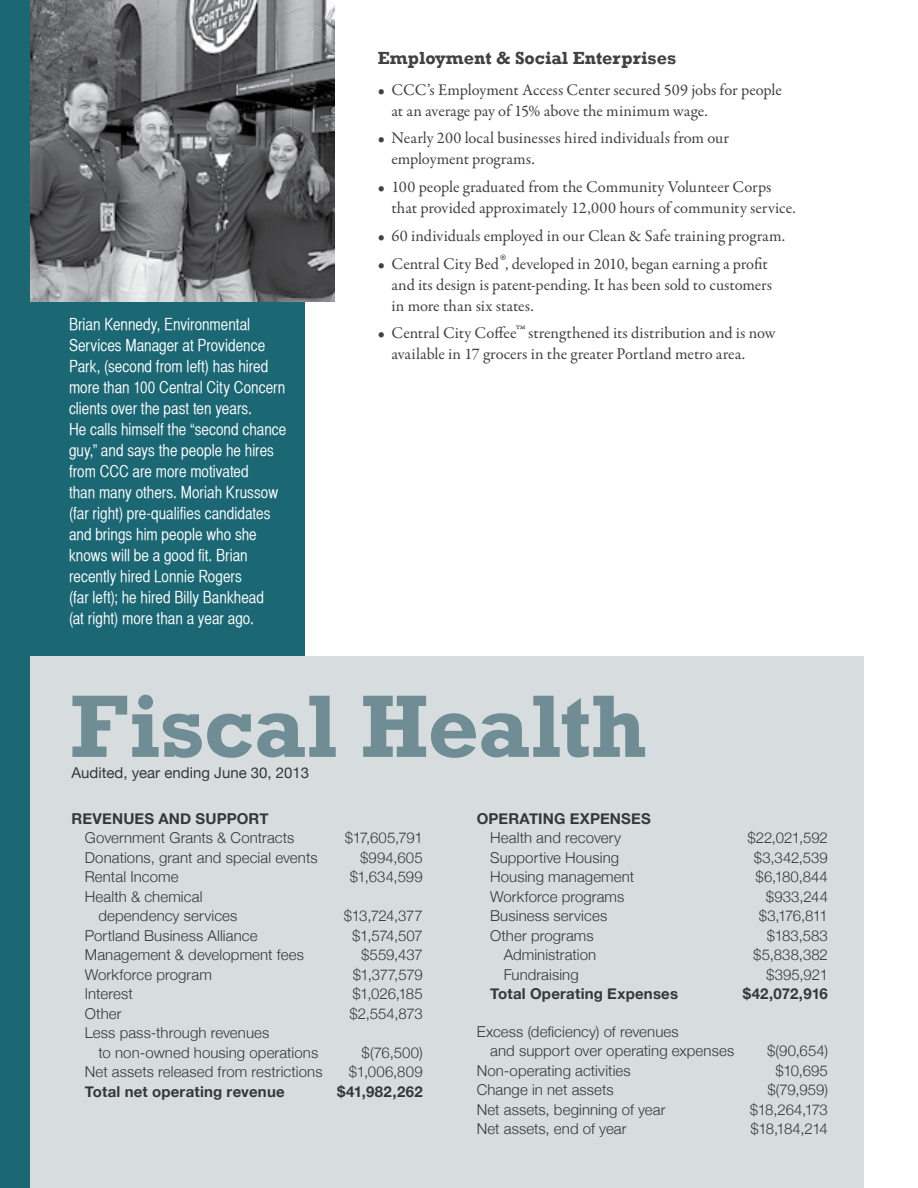
<style>
.page{position:relative;width:918px;height:1188px;background:#fff}
.page>*{position:absolute;margin:0;border:0;box-sizing:border-box;transform-origin:0 0}
.t1{font:700 90px "Rockwell";letter-spacing:-.01em;color:#708d95}
.t2{font:700 18px "Rockwell";color:#414042}
.t3{font:16.5px/21px "Garamond Premr Pro";color:#414042}
.t4{font:16.5px/21px "Helvetica CY Plain";color:#fff}
.t5{font:300 15px/19.5px "Helvetica Neue";letter-spacing:.005em;color:#414042}
.t6{font:700 15px "Helvetica Neue";letter-spacing:.015em;color:#414042}
.t7{font:15px "Helvetica Neue";color:#414042}
.s1{font-size:24px}
</style>
<div class="page">
<div style="left:0;top:0;width:305px;height:1188px;background:#1c6774"></div>
<div style="left:30px;top:657px;width:833px;height:531px;background:#d7dddf"></div>
<img style="left:30px;top:0;width:304px;height:302px">
<p class="t4" style="left:69px;top:313px;width:219px">Brian Kennedy, Environmental<br>Services Manager at Providence<br>Park, (second from left) has hired more than 100 Central City Concern clients over the past ten years.<br>He calls himself the “second chance guy,” and says the people he hires from CCC are more motivated<br>than many others. Moriah Krussow (far right) pre-qualifies candidates and brings him people who she knows will be a good fit. Brian recently hired Lonnie Rogers<br>(far left); he hired Billy Bankhead<br>(at right) more than a year ago.</p>
<p class="t2" style="left:378px;top:47px;width:300px">Employment &amp; Social Enterprises</p>
<p class="t3" style="left:391px;top:79px;width:392px;text-indent:-13px">• CCC’s Employment Access Center secured 509 jobs for people at an average pay of 15% above the minimum wage.</p>
<p class="t3" style="left:391px;top:128px;width:339px;text-indent:-13px">• Nearly 200 local businesses hired individuals from our employment programs.</p>
<p class="t3" style="left:391px;top:177px;width:406px;text-indent:-13px">• 100 people graduated from the Community Volunteer Corps that provided approximately 12,000 hours of community service.</p>
<p class="t3" style="left:378px;top:226px;width:409px">• 60 individuals employed in our Clean &amp; Safe training program.</p>
<p class="t3" style="left:391px;top:253px;width:382px;text-indent:-13px">• Central City Bed<span class="s1">®</span>, developed in 2010, began earning a profit and its design is patent-pending. It has been sold to customers in more than six states.</p>
<p class="t3" style="left:391px;top:323px;width:386px;text-indent:-13px">• Central City Coffee<span class="s1">™</span> strengthened its distribution and is now available in 17 grocers in the greater Portland metro area.</p>
<p class="t1" style="left:70px;top:672px;width:579px">Fiscal Health</p>
<p class="t7" style="left:71px;top:762px;width:239px">Audited, year ending June 30, 2013</p>
<p class="t6" style="left:71px;top:807px;width:199px">REVENUES AND SUPPORT</p>
<p class="t5" style="left:85px;top:827px;width:211px">Government Grants &amp; Contracts</p>
<p class="t5" style="left:345px;top:827px;width:79px">$17,605,791</p>
<p class="t5" style="left:85px;top:847px;width:234px">Donations, grant and special events</p>
<p class="t5" style="left:360px;top:847px;width:64px">$994,605</p>
<p class="t5" style="left:85px;top:866px;width:95px">Rental Income</p>
<p class="t5" style="left:350px;top:866px;width:74px">$1,634,599</p>
<p class="t5" style="left:98px;top:886px;width:141px;text-indent:-14px">Health &amp; chemical dependency services</p>
<p class="t5" style="left:344px;top:905px;width:80px">$13,724,377</p>
<p class="t5" style="left:85px;top:925px;width:174px">Portland Business Alliance</p>
<p class="t5" style="left:352px;top:925px;width:72px">$1,574,507</p>
<p class="t5" style="left:85px;top:944px;width:221px">Management &amp; development fees</p>
<p class="t5" style="left:361px;top:944px;width:63px">$559,437</p>
<p class="t5" style="left:85px;top:964px;width:128px">Workforce program</p>
<p class="t5" style="left:353px;top:964px;width:72px">$1,377,579</p>
<p class="t5" style="left:85px;top:983px;width:49px">Interest</p>
<p class="t5" style="left:352px;top:983px;width:72px">$1,026,185</p>
<p class="t5" style="left:85px;top:1003px;width:38px">Other</p>
<p class="t5" style="left:350px;top:1003px;width:75px">$2,554,873</p>
<p class="t5" style="left:98px;top:1022px;width:221px;text-indent:-14px">Less pass-through revenues<br>to non-owned housing operations</p>
<p class="t5" style="left:362px;top:1042px;width:63px">$(76,500)</p>
<p class="t5" style="left:85px;top:1061px;width:239px">Net assets released from restrictions</p>
<p class="t5" style="left:349px;top:1061px;width:75px">$1,006,809</p>
<p class="t6" style="left:85px;top:1080px;width:201px">Total net operating revenue</p>
<p class="t6" style="left:337px;top:1080px;width:87px">$41,982,262</p>
<p class="t6" style="left:477px;top:807px;width:176px">OPERATING EXPENSES</p>
<p class="t5" style="left:490px;top:827px;width:132px">Health and recovery</p>
<p class="t5" style="left:748px;top:827px;width:82px">$22,021,592</p>
<p class="t5" style="left:490px;top:847px;width:130px">Supportive Housing</p>
<p class="t5" style="left:754px;top:847px;width:76px">$3,342,539</p>
<p class="t5" style="left:490px;top:866px;width:146px">Housing management</p>
<p class="t5" style="left:756px;top:866px;width:74px">$6,180,844</p>
<p class="t5" style="left:490px;top:886px;width:136px">Workforce programs</p>
<p class="t5" style="left:766px;top:886px;width:64px">$933,244</p>
<p class="t5" style="left:490px;top:905px;width:119px">Business services</p>
<p class="t5" style="left:759px;top:905px;width:71px">$3,176,811</p>
<p class="t5" style="left:490px;top:925px;width:105px">Other programs</p>
<p class="t5" style="left:767px;top:925px;width:63px">$183,583</p>
<p class="t5" style="left:504px;top:944px;width:94px">Administration</p>
<p class="t5" style="left:753px;top:944px;width:76px">$5,838,382</p>
<p class="t5" style="left:504px;top:964px;width:77px">Fundraising</p>
<p class="t5" style="left:766px;top:964px;width:63px">$395,921</p>
<p class="t6" style="left:490px;top:982px;width:189px">Total Operating Expenses</p>
<p class="t6" style="left:743px;top:982px;width:87px">$42,072,916</p>
<p class="t5" style="left:490px;top:1021px;width:246px;text-indent:-14px">Excess (deficiency) of revenues<br>and support over operating expenses</p>
<p class="t5" style="left:767px;top:1040px;width:62px">$(90,654)</p>
<p class="t5" style="left:477px;top:1060px;width:156px">Non-operating activities</p>
<p class="t5" style="left:775px;top:1060px;width:54px">$10,695</p>
<p class="t5" style="left:477px;top:1079px;width:138px">Change in net assets</p>
<p class="t5" style="left:767px;top:1079px;width:62px">$(79,959)</p>
<p class="t5" style="left:477px;top:1099px;width:190px">Net assets, beginning of year</p>
<p class="t5" style="left:750px;top:1099px;width:80px">$18,264,173</p>
<p class="t5" style="left:477px;top:1118px;width:151px">Net assets, end of year</p>
<p class="t5" style="left:751px;top:1118px;width:79px">$18,184,214</p>
</div>
